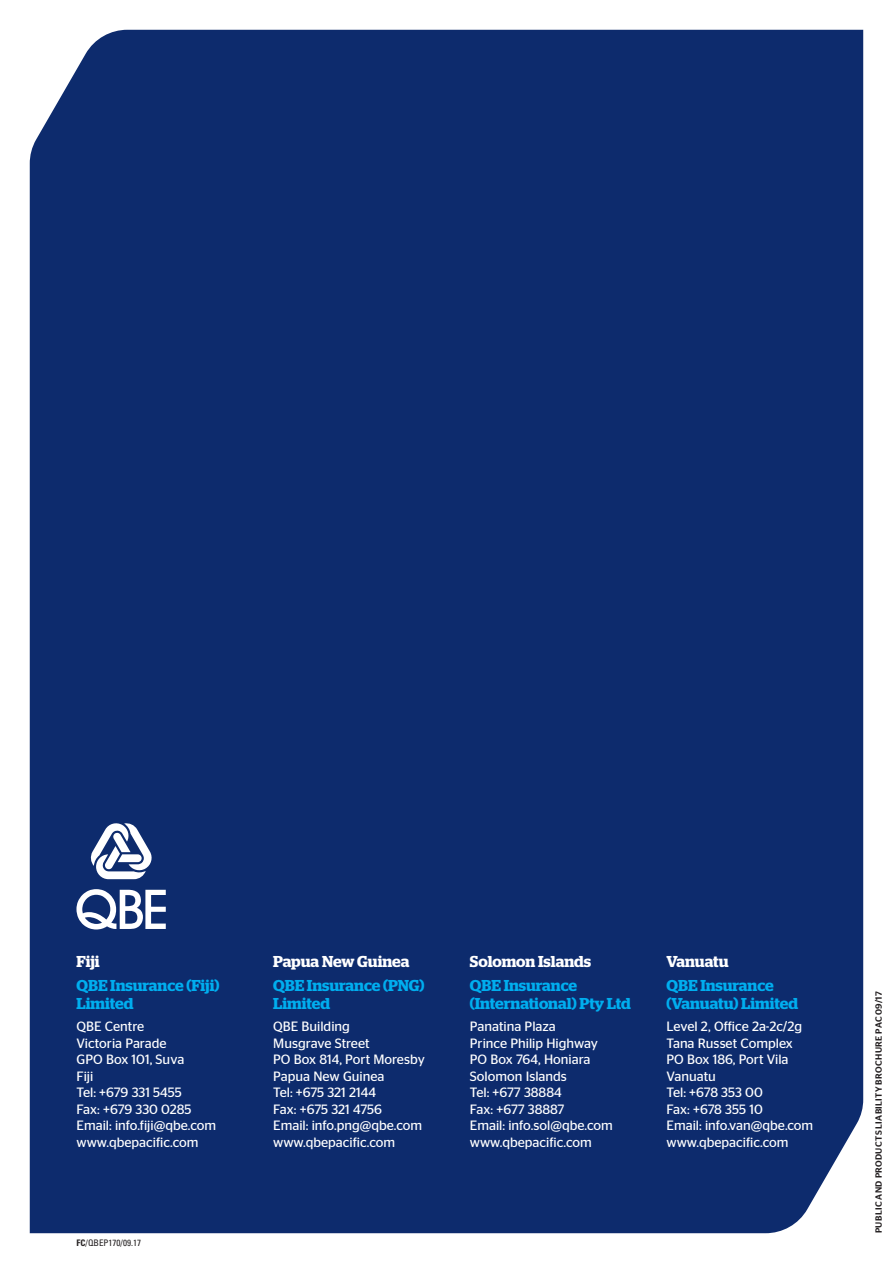
<style>
.page{position:relative;width:893px;height:1263px;background:#fff}
.page>*{position:absolute;margin:0;border:0;box-sizing:border-box;transform-origin:0 0}
.t1{font:600 15.75px/18.8px "Stag";color:#00aeef}
.t2{font:600 15.75px "Stag";letter-spacing:-.005em;color:#fff}
.t3{font:13.5px "Stag Sans";color:#fff}
.t4{font:500 9px "Stag Sans";letter-spacing:.04em;color:#231f20}
.t5{font:condensed 9px "Univers";color:#231f20}
.s1{font-weight:700}
</style>
<div class="page">
<div style="left:30px;top:30px;width:833px;height:1203px;background:#0d2b6d"></div>
<svg style="left:76px;top:889px;width:90px;height:40px"></svg>
<svg style="left:90px;top:821px;width:63px;height:58px"></svg>
<p class="t2" style="left:77px;top:952px;width:25px">Fiji</p>
<p class="t1" style="left:77px;top:976px;width:144px">QBE Insurance (Fiji)<br>Limited</p>
<p class="t3" style="left:77px;top:1019px;width:69px">QBE Centre</p>
<p class="t3" style="left:77px;top:1035px;width:92px">Victoria Parade</p>
<p class="t3" style="left:77px;top:1052px;width:109px">GPO Box 101, Suva</p>
<p class="t3" style="left:77px;top:1068px;width:18px">Fiji</p>
<p class="t3" style="left:77px;top:1085px;width:107px">Tel: +679 331 5455</p>
<p class="t3" style="left:77px;top:1101px;width:117px">Fax: +679 330 0285</p>
<p class="t3" style="left:77px;top:1118px;width:141px">Email: info.fiji@qbe.com</p>
<p class="t3" style="left:77px;top:1134px;width:124px">www.qbepacific.com</p>
<p class="t5" style="left:77px;top:1237px;width:66px"><span class="s1">FC</span>/QBEP170/09.17</p>
<p class="t2" style="left:273px;top:952px;width:138px">Papua New Guinea</p>
<p class="t1" style="left:273px;top:976px;width:153px">QBE Insurance (PNG)<br>Limited</p>
<p class="t3" style="left:273px;top:1019px;width:78px">QBE Building</p>
<p class="t3" style="left:273px;top:1035px;width:98px">Musgrave Street</p>
<p class="t3" style="left:273px;top:1052px;width:153px">PO Box 814, Port Moresby</p>
<p class="t3" style="left:273px;top:1068px;width:113px">Papua New Guinea</p>
<p class="t3" style="left:273px;top:1085px;width:104px">Tel: +675 321 2144</p>
<p class="t3" style="left:273px;top:1101px;width:110px">Fax: +675 321 4756</p>
<p class="t3" style="left:273px;top:1118px;width:151px">Email: info.png@qbe.com</p>
<p class="t3" style="left:273px;top:1134px;width:124px">www.qbepacific.com</p>
<p class="t2" style="left:470px;top:952px;width:123px">Solomon Islands</p>
<p class="t1" style="left:470px;top:976px;width:163px">QBE Insurance (International) Pty Ltd</p>
<p class="t3" style="left:470px;top:1019px;width:87px">Panatina Plaza</p>
<p class="t3" style="left:470px;top:1035px;width:130px">Prince Philip Highway</p>
<p class="t3" style="left:470px;top:1052px;width:122px">PO Box 764, Honiara</p>
<p class="t3" style="left:470px;top:1068px;width:98px">Solomon Islands</p>
<p class="t3" style="left:470px;top:1085px;width:93px">Tel: +677 38884</p>
<p class="t3" style="left:470px;top:1101px;width:96px">Fax: +677 38887</p>
<p class="t3" style="left:470px;top:1118px;width:144px">Email: info.sol@qbe.com</p>
<p class="t3" style="left:470px;top:1134px;width:124px">www.qbepacific.com</p>
<p class="t2" style="left:666px;top:952px;width:63px">Vanuatu</p>
<p class="t1" style="left:666px;top:976px;width:133px">QBE Insurance (Vanuatu) Limited</p>
<p class="t3" style="left:666px;top:1019px;width:137px">Level 2, Office 2a-2c/2g</p>
<p class="t3" style="left:666px;top:1035px;width:128px">Tana Russet Complex</p>
<p class="t3" style="left:666px;top:1052px;width:124px">PO Box 186, Port Vila</p>
<p class="t3" style="left:666px;top:1068px;width:51px">Vanuatu</p>
<p class="t3" style="left:666px;top:1085px;width:98px">Tel: +678 353 00</p>
<p class="t3" style="left:666px;top:1101px;width:98px">Fax: +678 355 10</p>
<p class="t3" style="left:666px;top:1118px;width:148px">Email: info.van@qbe.com</p>
<p class="t3" style="left:666px;top:1134px;width:124px">www.qbepacific.com</p>
<p class="t4" style="left:873px;top:1233px;width:243px;rotate:-90deg">PUBLIC AND PRODUCTS LIABILITY BROCHURE PAC 09/17</p>
</div>
